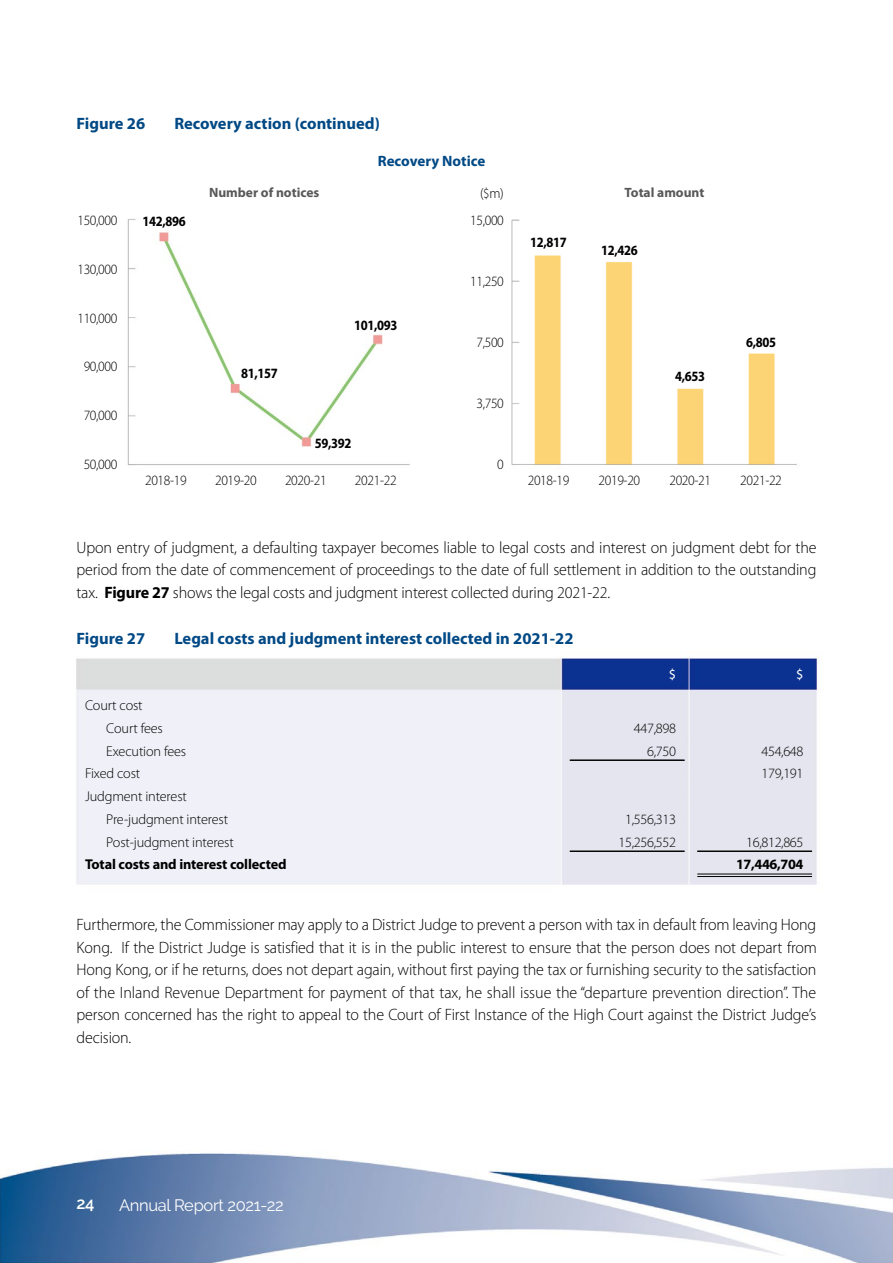
<style>
.page{position:relative;width:893px;height:1263px;background:#fff}
.page>*{position:absolute;margin:0;border:0;box-sizing:border-box;transform-origin:0 0}
.t1{font:300 16.5px/22.5px "Myriad Pro";letter-spacing:-.01em;color:#000;text-align:justify}
.t2{font:700 16.5px "Myriad Pro";color:#004985}
.t3{font:16.5px "Raleway";letter-spacing:-.02em;color:#fff}
.t4{font:600 16.5px "Raleway";color:#fff}
.t5{font:700 15px "Myriad Pro";color:#004985}
.t6{font:300 14.25px/22.8px "Myriad Pro";letter-spacing:-.025em;color:#000}
.t7{font:300 14.25px "Myriad Pro";letter-spacing:-.025em;color:#000;scale:.95 1}
.t8{font:700 semi-condensed 14.25px "Myriad Pro";letter-spacing:-.025em;color:#000;scale:.95 1}
.t9{font:700 14.25px "Myriad Pro";letter-spacing:-.01em;color:#000}
.t10{font:14.25px "Myriad Pro";color:#fff}
.t11{font:700 13.5px "Myriad Pro";color:#595757}
.s1{font-weight:700}
</style>
<div class="page">
<img style="left:0;top:463px;width:893px;height:800px">
<hr style="left:570px;top:760px;width:114px;height:1px;background:#000">
<hr style="left:570px;top:851px;width:114px;height:1px;background:#000">
<hr style="left:697px;top:851px;width:115px;height:1px;background:#000">
<hr style="left:697px;top:874px;width:115px;height:1px;background:#000">
<hr style="left:697px;top:876px;width:115px;height:1px;background:#000">
<img style="left:126px;top:219px;width:285px;height:247px">
<img style="left:510px;top:219px;width:285px;height:247px">
<p class="t2" style="left:77px;top:114px;width:70px">Figure 26</p>
<p class="t2" style="left:174px;top:114px;width:207px">Recovery action (continued)</p>
<p class="t5" style="left:378px;top:152px;width:109px">Recovery Notice</p>
<p class="t11" style="left:209px;top:185px;width:112px">Number of notices</p>
<p class="t7" style="left:77px;top:213px;width:44px">150,000</p>
<p class="t8" style="left:142px;top:213px;width:47px">142,896</p>
<p class="t7" style="left:77px;top:261px;width:44px">130,000</p>
<p class="t7" style="left:77px;top:310px;width:44px">110,000</p>
<p class="t7" style="left:480px;top:185px;width:27px">($m)</p>
<p class="t7" style="left:470px;top:213px;width:37px">15,000</p>
<p class="t7" style="left:470px;top:274px;width:37px">11,250</p>
<p class="t8" style="left:354px;top:317px;width:47px">101,093</p>
<p class="t7" style="left:84px;top:359px;width:37px">90,000</p>
<p class="t7" style="left:84px;top:408px;width:37px">70,000</p>
<p class="t7" style="left:84px;top:456px;width:37px">50,000</p>
<p class="t8" style="left:241px;top:365px;width:40px">81,157</p>
<p class="t8" style="left:315px;top:435px;width:40px">59,392</p>
<p class="t7" style="left:145px;top:472px;width:45px">2018-19</p>
<p class="t7" style="left:215px;top:472px;width:45px">2019-20</p>
<p class="t7" style="left:285px;top:472px;width:45px">2020-21</p>
<p class="t7" style="left:355px;top:472px;width:45px">2021-22</p>
<p class="t7" style="left:476px;top:334px;width:30px">7,500</p>
<p class="t7" style="left:476px;top:395px;width:30px">3,750</p>
<p class="t7" style="left:497px;top:456px;width:8px">0</p>
<p class="t8" style="left:530px;top:234px;width:40px">12,817</p>
<p class="t11" style="left:625px;top:185px;width:81px">Total amount</p>
<p class="t8" style="left:601px;top:243px;width:40px">12,426</p>
<p class="t8" style="left:675px;top:368px;width:33px">4,653</p>
<p class="t8" style="left:746px;top:334px;width:33px">6,805</p>
<p class="t7" style="left:528px;top:472px;width:45px">2018-19</p>
<p class="t7" style="left:599px;top:472px;width:45px">2019-20</p>
<p class="t7" style="left:669px;top:472px;width:45px">2020-21</p>
<p class="t7" style="left:740px;top:472px;width:45px">2021-22</p>
<p class="t1" style="left:77px;top:536px;width:742px">Upon entry of judgment, a defaulting taxpayer becomes liable to legal costs and interest on judgment debt for the period from the date of commencement of proceedings to the date of full settlement in addition to the outstanding tax. <span class="s1">Figure 27</span> shows the legal costs and judgment interest collected during 2021-22.</p>
<p class="t2" style="left:77px;top:629px;width:70px">Figure 27</p>
<p class="t2" style="left:174px;top:629px;width:401px">Legal costs and judgment interest collected in 2021-22</p>
<p class="t10" style="left:669px;top:666px;width:9px">$</p>
<p class="t10" style="left:796px;top:666px;width:9px">$</p>
<p class="t6" style="left:106px;top:694px;width:58px;text-indent:-21px">Court cost<br>Court fees</p>
<p class="t6" style="left:634px;top:717px;width:44px">447,898</p>
<p class="t6" style="left:106px;top:740px;width:81px">Execution fees</p>
<p class="t6" style="left:647px;top:740px;width:30px">6,750</p>
<p class="t6" style="left:761px;top:740px;width:44px">454,648</p>
<p class="t6" style="left:85px;top:762px;width:57px">Fixed cost</p>
<p class="t6" style="left:761px;top:762px;width:44px">179,191</p>
<p class="t6" style="left:106px;top:785px;width:123px;text-indent:-21px">Judgment interest<br>Pre-judgment interest</p>
<p class="t6" style="left:625px;top:808px;width:52px">1,556,313</p>
<p class="t6" style="left:106px;top:831px;width:129px">Post-judgment interest</p>
<p class="t6" style="left:619px;top:831px;width:59px">15,256,552</p>
<p class="t6" style="left:746px;top:831px;width:59px">16,812,865</p>
<p class="t9" style="left:85px;top:856px;width:203px">Total costs and interest collected</p>
<p class="t9" style="left:736px;top:856px;width:69px">17,446,704</p>
<p class="t1" style="left:77px;top:914px;width:742px">Furthermore, the Commissioner may apply to a District Judge to prevent a person with tax in default from leaving Hong Kong. If the District Judge is satisfied that it is in the public interest to ensure that the person does not depart from Hong Kong, or if he returns, does not depart again, without first paying the tax or furnishing security to the satisfaction of the Inland Revenue Department for payment of that tax, he shall issue the “departure prevention direction”. The person concerned has the right to appeal to the Court of First Instance of the High Court against the District Judge’s decision.</p>
<p class="t4" style="left:77px;top:1194px;width:20px">24</p>
<p class="t3" style="left:119px;top:1196px;width:166px">Annual Report 2021-22</p>
</div>
